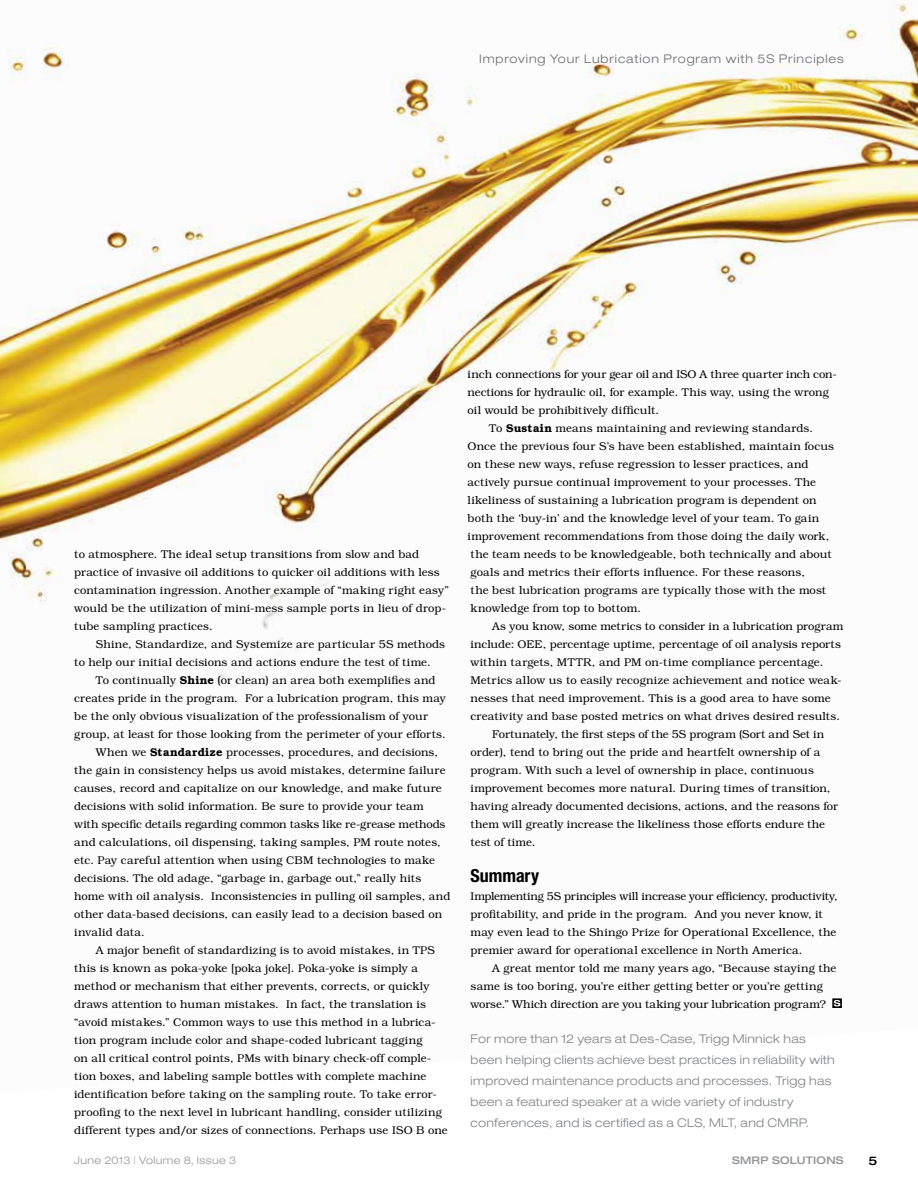
<style>
.page{position:relative;width:918px;height:1188px;background:#fff}
.page>*{position:absolute;margin:0;border:0;box-sizing:border-box;transform-origin:0 0}
.t1{font:700 condensed 18px "Helvetica Neue LT Std";color:#000}
.t2{font:300 expanded 12px/21px "Helvetica Neue LT Std";letter-spacing:.025em;color:#808285}
.t3{font:300 expanded 12px "Helvetica Neue LT Std";letter-spacing:.075em;color:#6d6e71}
.t4{font:500 expanded 12px "Helvetica Neue LT Std";color:#000}
.t5{font:300 11.25px/18px "Bookman Std";letter-spacing:.01em;color:#000}
.t6{font:300 expanded 10.5px "Helvetica Neue LT Std";letter-spacing:.03em;color:#939598}
.t7{font:500 expanded 10.5px "Helvetica Neue LT Std";letter-spacing:.02em;color:#939598}
.s1{font-weight:600}
</style>
<div class="page">
<img style="left:0;top:3px;width:918px;height:802px">
<svg style="left:832px;top:998px;width:10px;height:10px"></svg>
<p class="t3" style="left:479px;top:51px;width:366px">Improving Your Lubrication Program with 5S Principles</p>
<p class="t5" style="left:74px;top:545px;width:376px">to atmosphere. The ideal setup transitions from slow and bad practice of invasive oil additions to quicker oil additions with less contamination ingression. Another example of “making right easy” would be the utilization of mini-mess sample ports in lieu of drop&shy;tube sampling practices.</p>
<p class="t5" style="left:74px;top:635px;width:372px;text-indent:22px">Shine, Standardize, and Systemize are particular 5S methods to help our initial decisions and actions endure the test of time.</p>
<p class="t5" style="left:96px;top:671px;width:341px">To continually <span class="s1">Shine</span> (or clean) an area both exemplifies and</p>
<p class="t5" style="left:74px;top:689px;width:373px">creates pride in the program. For a lubrication program, this may</p>
<p class="t5" style="left:74px;top:707px;width:355px">be the only obvious visualization of the professionalism of your</p>
<p class="t5" style="left:74px;top:725px;width:373px">group, at least for those looking from the perimeter of your efforts.</p>
<p class="t5" style="left:96px;top:743px;width:344px">When we <span class="s1">Standardize</span> processes, procedures, and decisions,</p>
<p class="t5" style="left:74px;top:761px;width:373px">the gain in consistency helps us avoid mistakes, determine failure</p>
<p class="t5" style="left:74px;top:779px;width:369px">causes, record and capitalize on our knowledge, and make future</p>
<p class="t5" style="left:74px;top:797px;width:351px">decisions with solid information. Be sure to provide your team</p>
<p class="t5" style="left:74px;top:815px;width:373px">with specific details regarding common tasks like re-grease methods</p>
<p class="t5" style="left:74px;top:833px;width:368px">and calculations, oil dispensing, taking samples, PM route notes,</p>
<p class="t5" style="left:74px;top:851px;width:362px">etc. Pay careful attention when using CBM technologies to make</p>
<p class="t5" style="left:74px;top:869px;width:349px">decisions. The old adage, “garbage in, garbage out,” really hits</p>
<p class="t5" style="left:74px;top:887px;width:378px">home with oil analysis. Inconsistencies in pulling oil samples, and</p>
<p class="t5" style="left:74px;top:905px;width:370px">other data-based decisions, can easily lead to a decision based on</p>
<p class="t5" style="left:74px;top:923px;width:72px">invalid data.</p>
<p class="t5" style="left:96px;top:941px;width:341px">A major benefit of standardizing is to avoid mistakes, in TPS</p>
<p class="t5" style="left:74px;top:959px;width:345px">this is known as poka-yoke [poka joke]. Poka-yoke is simply a</p>
<p class="t5" style="left:74px;top:977px;width:357px">method or mechanism that either prevents, corrects, or quickly</p>
<p class="t5" style="left:74px;top:995px;width:353px">draws attention to human mistakes. In fact, the translation is</p>
<p class="t5" style="left:74px;top:1013px;width:363px">“avoid mistakes.” Common ways to use this method in a lubrica-</p>
<p class="t5" style="left:74px;top:1031px;width:350px">tion program include color and shape-coded lubricant tagging</p>
<p class="t5" style="left:74px;top:1049px;width:359px">on all critical control points, PMs with binary check-off comple-</p>
<p class="t5" style="left:74px;top:1067px;width:354px">tion boxes, and labeling sample bottles with complete machine</p>
<p class="t5" style="left:74px;top:1085px;width:364px">identification before taking on the sampling route. To take error-</p>
<p class="t5" style="left:74px;top:1103px;width:369px">proofing to the next level in lubricant handling, consider utilizing</p>
<p class="t5" style="left:74px;top:1121px;width:375px">different types and/or sizes of connections. Perhaps use ISO B one</p>
<p class="t5" style="left:468px;top:365px;width:371px">inch connections for your gear oil and ISO A three quarter inch con-</p>
<p class="t5" style="left:468px;top:383px;width:363px">nections for hydraulic oil, for example. This way, using the wrong</p>
<p class="t5" style="left:468px;top:401px;width:193px">oil would be prohibitively difficult.</p>
<p class="t5" style="left:489px;top:419px;width:325px">To <span class="s1">Sustain</span> means maintaining and reviewing standards.</p>
<p class="t5" style="left:468px;top:437px;width:368px">Once the previous four S’s have been established, maintain focus</p>
<p class="t5" style="left:468px;top:455px;width:342px">on these new ways, refuse regression to lesser practices, and</p>
<p class="t5" style="left:468px;top:473px;width:350px">actively pursue continual improvement to your processes. The</p>
<p class="t5" style="left:468px;top:491px;width:350px">likeliness of sustaining a lubrication program is dependent on</p>
<p class="t5" style="left:468px;top:509px;width:353px">both the ‘buy-in’ and the knowledge level of your team. To gain</p>
<p class="t5" style="left:468px;top:527px;width:363px">improvement recommendations from those doing the daily work,</p>
<p class="t5" style="left:471px;top:545px;width:363px">the team needs to be knowledgeable, both technically and about</p>
<p class="t5" style="left:471px;top:563px;width:336px">goals and metrics their efforts influence. For these reasons,</p>
<p class="t5" style="left:471px;top:581px;width:357px">the best lubrication programs are typically those with the most</p>
<p class="t5" style="left:471px;top:599px;width:172px">knowledge from top to bottom.</p>
<p class="t5" style="left:492px;top:617px;width:353px">As you know, some metrics to consider in a lubrication program</p>
<p class="t5" style="left:471px;top:635px;width:372px">include: OEE, percentage uptime, percentage of oil analysis reports</p>
<p class="t5" style="left:471px;top:653px;width:354px">within targets, MTTR, and PM on-time compliance percentage.</p>
<p class="t5" style="left:471px;top:671px;width:373px">Metrics allow us to easily recognize achievement and notice weak-</p>
<p class="t5" style="left:471px;top:689px;width:362px">nesses that need improvement. This is a good area to have some</p>
<p class="t5" style="left:471px;top:707px;width:371px">creativity and base posted metrics on what drives desired results.</p>
<p class="t5" style="left:492px;top:725px;width:334px">Fortunately, the first steps of the 5S program (Sort and Set in</p>
<p class="t5" style="left:471px;top:743px;width:351px">order), tend to bring out the pride and heartfelt ownership of a</p>
<p class="t5" style="left:471px;top:761px;width:345px">program. With such a level of ownership in place, continuous</p>
<p class="t5" style="left:471px;top:779px;width:361px">improvement becomes more natural. During times of transition,</p>
<p class="t5" style="left:471px;top:797px;width:369px">having already documented decisions, actions, and the reasons for</p>
<p class="t5" style="left:471px;top:815px;width:356px">them will greatly increase the likeliness those efforts endure the</p>
<p class="t5" style="left:471px;top:833px;width:66px">test of time.</p>
<h1 class="t1" style="left:471px;top:865px;width:70px">Summary</h1>
<p class="t5" style="left:471px;top:887px;width:369px">Implementing 5S principles will increase your efficiency, productivity, profitability, and pride in the program. And you never know, it may even lead to the Shingo Prize for Operational Excellence, the premier award for operational excellence in North America.</p>
<p class="t5" style="left:471px;top:959px;width:367px;text-indent:22px">A great mentor told me many years ago, “Because staying the same is too boring, you’re either getting better or you’re getting worse.” Which direction are you taking your lubrication program?</p>
<p class="t2" style="left:471px;top:1028px;width:366px">For more than 12 years at Des-Case, Trigg Minnick has been helping clients achieve best practices in reliability with improved maintenance products and processes. Trigg has been a featured speaker at a wide variety of industry conferences, and is certified as a CLS, MLT, and CMRP.</p>
<p class="t6" style="left:74px;top:1154px;width:163px">June 2013 | Volume 8, Issue 3</p>
<p class="t7" style="left:732px;top:1154px;width:112px">SMRP SOLUTIONS</p>
<p class="t4" style="left:869px;top:1153px;width:10px">5</p>
</div>
